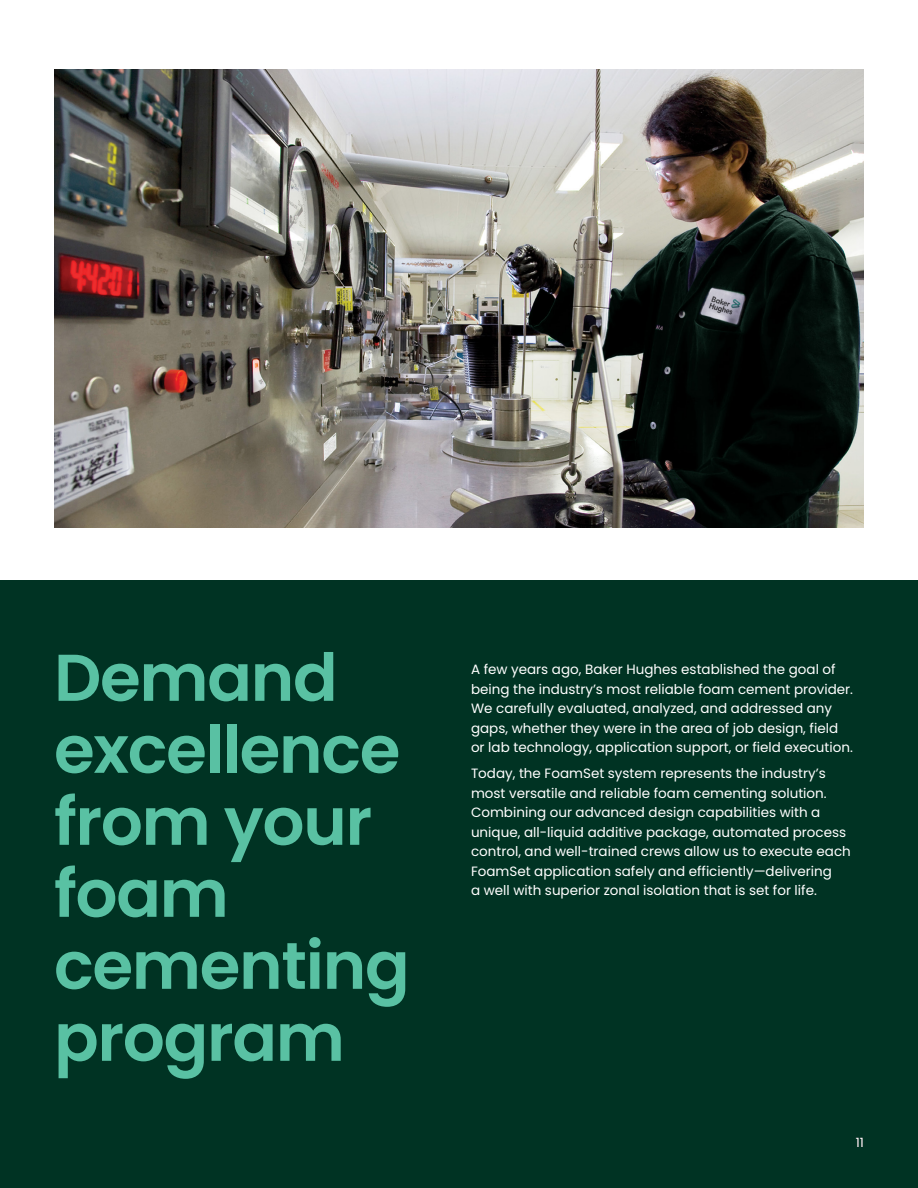
<style>
.page{position:relative;width:918px;height:1188px;background:#fff}
.page>*{position:absolute;margin:0;border:0;box-sizing:border-box;transform-origin:0 0}
._44pt-headline-OFS{font:600 66px/72px "Poppins";letter-spacing:-.02em;color:#59c1a3}
._8_5pt-body_text-OFS{font:13.5px/19.5px "Poppins";color:#fff}
.t1{font:12.75px "Poppins";color:#fff}
</style>
<div class="page">
<div style="left:0;top:580px;width:918px;height:608px;background:#003323"></div>
<img style="left:54px;top:69px;width:810px;height:459px">
<p class="_44pt-headline-OFS" style="left:54px;top:642px;width:357px">Demand excellence from your foam cementing program</p>
<p class="_8_5pt-body_text-OFS" style="left:471px;top:660px;width:384px">A few years ago, Baker Hughes established the goal of being the industry’s most reliable foam cement provider.<br>We carefully evaluated, analyzed, and addressed any gaps, whether they were in the area of job design, field or lab technology, application support, or field execution.</p>
<p class="_8_5pt-body_text-OFS" style="left:471px;top:764px;width:381px">Today, the FoamSet system represents the industry’s most versatile and reliable foam cementing solution.<br>Combining our advanced design capabilities with a unique, all-liquid additive package, automated process control, and well-trained crews allow us to execute each FoamSet application safely and efficiently—delivering<br>a well with superior zonal isolation that is set for life.</p>
<p class="t1" style="left:856px;top:1136px;width:10px">11</p>
</div>
